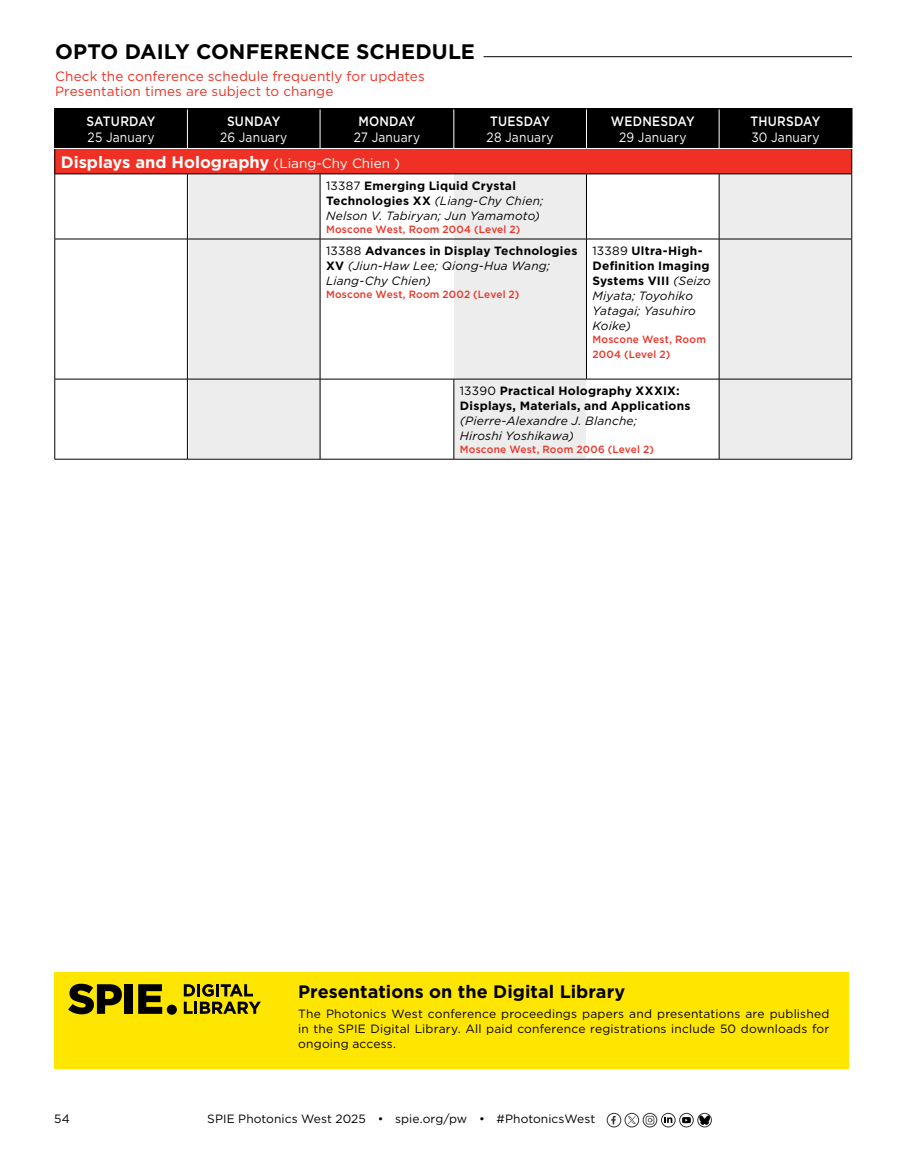
<style>
.page{position:relative;width:905px;height:1161px;background:#fff}
.page>*{position:absolute;margin:0;border:0;box-sizing:border-box;transform-origin:0 0}
.t1{font:700 21px "Gotham";letter-spacing:.005em;color:#000}
.t2{font:700 18px "Gotham";letter-spacing:.005em;color:#000}
.t3{font:700 16.5px "Gotham";color:#fff}
.t4{font:13.5px/15px "Gotham";letter-spacing:.01em;color:#ee3124}
.t5{font:13.5px "Gotham";letter-spacing:.015em;color:#fff;scale:.89 1}
.t6{font:500 13.5px "Gotham";letter-spacing:.015em;color:#fff;scale:.89 1}
.t7{font:italic 12px/15px "Gotham";letter-spacing:.01em;color:#000}
.t8{font:12px/15px "Gotham";letter-spacing:.01em;color:#000;text-align:justify}
.t9{font:700 12px/15px "Gotham";letter-spacing:.02em;color:#000}
.t10{font:500 10.5px/15px "Gotham";letter-spacing:.02em;color:#ee3124;scale:.96 1}
.s1{font-weight:400;font-size:13.5px}
.s2{font-style:normal}
.s3{font-weight:700;font-style:normal}
.s4{font-weight:400}
</style>
<div class="page">
<svg style="left:682px;top:1117px;width:8px;height:6px"></svg>
<svg style="left:611px;top:1116px;width:4px;height:8px"></svg>
<div style="left:607px;top:1113px;width:14px;height:14px;border:1px solid #363535;border-radius:50%"></div>
<svg style="left:628px;top:1116px;width:7px;height:8px"></svg>
<div style="left:625px;top:1113px;width:13px;height:14px;border:1px solid #363535;border-radius:50%"></div>
<div style="left:679px;top:1113px;width:14px;height:14px;border:1px solid #363535;border-radius:50%"></div>
<div style="left:697px;top:1113px;width:14px;height:14px;border:1px solid #363535;border-radius:50%"></div>
<svg style="left:643px;top:1113px;width:32px;height:14px"></svg>
<svg style="left:699px;top:1116px;width:10px;height:8px"></svg>
<div style="left:189px;top:123px;width:131px;height:335px;background:#ededee"></div>
<div style="left:454px;top:123px;width:131px;height:335px;background:#ededee"></div>
<div style="left:719px;top:123px;width:131px;height:335px;background:#ededee"></div>
<hr style="left:54px;top:108px;width:133px;height:2px;background:#000">
<hr style="left:187px;top:108px;width:133px;height:2px;background:#000">
<hr style="left:320px;top:108px;width:134px;height:2px;background:#000">
<hr style="left:454px;top:108px;width:132px;height:2px;background:#000">
<hr style="left:586px;top:108px;width:133px;height:2px;background:#000">
<hr style="left:719px;top:108px;width:133px;height:2px;background:#000">
<svg style="left:54px;top:109px;width:798px;height:65px;background:#5b130e"></svg>
<hr style="left:55px;top:174px;width:132px;height:1px;background:#000">
<hr style="left:54px;top:174px;width:1px;height:65px;background:#000">
<hr style="left:187px;top:174px;width:133px;height:1px;background:#000">
<hr style="left:320px;top:174px;width:134px;height:1px;background:#000">
<hr style="left:320px;top:174px;width:1px;height:65px;background:#000">
<hr style="left:454px;top:174px;width:132px;height:1px;background:#000">
<hr style="left:586px;top:174px;width:133px;height:1px;background:#000">
<hr style="left:586px;top:174px;width:1px;height:65px;background:#000">
<hr style="left:719px;top:174px;width:132px;height:1px;background:#000">
<hr style="left:718px;top:174px;width:1px;height:65px;background:#000">
<hr style="left:851px;top:174px;width:1px;height:65px;background:#000">
<hr style="left:55px;top:239px;width:132px;height:1px;background:#000">
<hr style="left:54px;top:239px;width:1px;height:140px;background:#000">
<hr style="left:187px;top:239px;width:133px;height:1px;background:#000">
<hr style="left:320px;top:239px;width:134px;height:1px;background:#000">
<hr style="left:320px;top:239px;width:1px;height:140px;background:#000">
<hr style="left:454px;top:239px;width:132px;height:1px;background:#000">
<hr style="left:586px;top:239px;width:133px;height:1px;background:#000">
<hr style="left:586px;top:239px;width:1px;height:140px;background:#000">
<hr style="left:719px;top:239px;width:132px;height:1px;background:#000">
<hr style="left:718px;top:239px;width:1px;height:140px;background:#000">
<hr style="left:851px;top:239px;width:1px;height:140px;background:#000">
<hr style="left:55px;top:379px;width:132px;height:1px;background:#000">
<hr style="left:54px;top:379px;width:1px;height:80px;background:#000">
<hr style="left:187px;top:379px;width:133px;height:1px;background:#000">
<hr style="left:320px;top:379px;width:134px;height:1px;background:#000">
<hr style="left:320px;top:379px;width:1px;height:80px;background:#000">
<hr style="left:454px;top:379px;width:132px;height:1px;background:#000">
<hr style="left:453px;top:379px;width:1px;height:80px;background:#000">
<hr style="left:586px;top:379px;width:133px;height:1px;background:#000">
<hr style="left:719px;top:379px;width:132px;height:1px;background:#000">
<hr style="left:718px;top:379px;width:1px;height:80px;background:#000">
<hr style="left:851px;top:379px;width:1px;height:80px;background:#000">
<hr style="left:55px;top:459px;width:132px;height:1px;background:#000">
<hr style="left:187px;top:459px;width:133px;height:1px;background:#000">
<hr style="left:320px;top:459px;width:134px;height:1px;background:#000">
<hr style="left:454px;top:459px;width:132px;height:1px;background:#000">
<hr style="left:586px;top:459px;width:133px;height:1px;background:#000">
<hr style="left:719px;top:459px;width:132px;height:1px;background:#000">
<hr style="left:187px;top:109px;width:1px;height:39px;background:#fff">
<hr style="left:453px;top:109px;width:1px;height:39px;background:#fff">
<hr style="left:320px;top:148px;width:134px;height:1px;background:#fff">
<hr style="left:320px;top:109px;width:1px;height:39px;background:#fff">
<hr style="left:54px;top:148px;width:133px;height:1px;background:#fff">
<hr style="left:187px;top:148px;width:133px;height:1px;background:#fff">
<hr style="left:586px;top:109px;width:1px;height:39px;background:#fff">
<hr style="left:454px;top:148px;width:132px;height:1px;background:#fff">
<hr style="left:718px;top:109px;width:1px;height:39px;background:#fff">
<hr style="left:586px;top:148px;width:133px;height:1px;background:#fff">
<hr style="left:719px;top:148px;width:133px;height:1px;background:#fff">
<hr style="left:187px;top:174px;width:1px;height:65px;background:#000">
<hr style="left:187px;top:239px;width:1px;height:140px;background:#000">
<hr style="left:187px;top:379px;width:1px;height:80px;background:#000">
<hr style="left:483px;top:56px;width:369px;height:1px;background:#000">
<div style="left:54px;top:972px;width:794px;height:96px;background:#ffe600"></div>
<svg style="left:138px;top:984px;width:24px;height:30px"></svg>
<div style="left:167px;top:1005px;width:10px;height:10px;background:#000;border-radius:50%"></div>
<svg style="left:68px;top:984px;width:54px;height:30px"></svg>
<div style="left:125px;top:984px;width:8px;height:30px;background:#000"></div>
<svg style="left:184px;top:984px;width:77px;height:30px"></svg>
<h1 class="t1" style="left:55px;top:38px;width:421px">OPTO DAILY CONFERENCE SCHEDULE</h1>
<p class="t4" style="left:55px;top:69px;width:371px">Check the conference schedule frequently for updates<br>Presentation times are subject to change</p>
<p class="t6" style="left:87px;top:112px;width:79px">SATURDAY</p>
<p class="t5" style="left:88px;top:129px;width:77px">25 January</p>
<p class="t6" style="left:227px;top:112px;width:61px">SUNDAY</p>
<p class="t5" style="left:220px;top:129px;width:77px">26 January</p>
<p class="t6" style="left:358px;top:112px;width:66px">MONDAY</p>
<p class="t5" style="left:354px;top:129px;width:76px">27 January</p>
<p class="t6" style="left:490px;top:112px;width:69px">TUESDAY</p>
<p class="t5" style="left:486px;top:129px;width:77px">28 January</p>
<p class="t6" style="left:611px;top:112px;width:96px">WEDNESDAY</p>
<p class="t5" style="left:619px;top:129px;width:77px">29 January</p>
<h3 class="t3" style="left:61px;top:151px;width:341px">Displays and Holography <span class="s1">(Liang-Chy Chien )</span></h3>
<p class="t7" style="left:326px;top:178px;width:218px"><span class="s2">13387</span> <span class="s3">Emerging Liquid Crystal<br>Technologies XX</span> (Liang-Chy Chien;<br>Nelson V. Tabiryan; Jun Yamamoto)</p>
<p class="t10" style="left:326px;top:222px;width:204px">Moscone West, Room 2004 (Level 2)</p>
<p class="t7" style="left:326px;top:243px;width:253px"><span class="s2">13388</span> <span class="s3">Advances in Display Technologies<br>XV</span> (Jiun-Haw Lee; Qiong-Hua Wang;<br>Liang-Chy Chien)</p>
<p class="t10" style="left:326px;top:287px;width:203px">Moscone West, Room 2002 (Level 2)</p>
<p class="t7" style="left:592px;top:243px;width:120px"><span class="s2">13389</span> <span class="s3">Ultra-High-<br>Definition Imaging<br>Systems VIII</span> (Seizo<br>Miyata; Toyohiko<br>Yatagai; Yasuhiro<br>Koike)</p>
<p class="t10" style="left:592px;top:332px;width:120px">Moscone West, Room<br>2004 (Level 2)</p>
<p class="t9" style="left:460px;top:383px;width:232px"><span class="s4">13390</span> Practical Holography XXXIX:<br>Displays, Materials, and Applications</p>
<p class="t7" style="left:460px;top:413px;width:178px">(Pierre-Alexandre J. Blanche;<br>Hiroshi Yoshikawa)</p>
<p class="t10" style="left:460px;top:442px;width:204px">Moscone West, Room 2006 (Level 2)</p>
<p class="t6" style="left:750px;top:112px;width:80px">THURSDAY</p>
<p class="t5" style="left:751px;top:129px;width:78px">30 January</p>
<h2 class="t2" style="left:298px;top:980px;width:328px">Presentations on the Digital Library</h2>
<p class="t8" style="left:298px;top:1006px;width:532px">The Photonics West conference proceedings papers and presentations are published in the SPIE Digital Library. All paid conference registrations include 50 downloads for ongoing access.</p>
<p class="t8" style="left:54px;top:1111px;width:17px">54</p>
<p class="t8" style="left:207px;top:1111px;width:389px">SPIE Photonics West 2025 • spie.org/pw • #PhotonicsWest</p>
</div>
